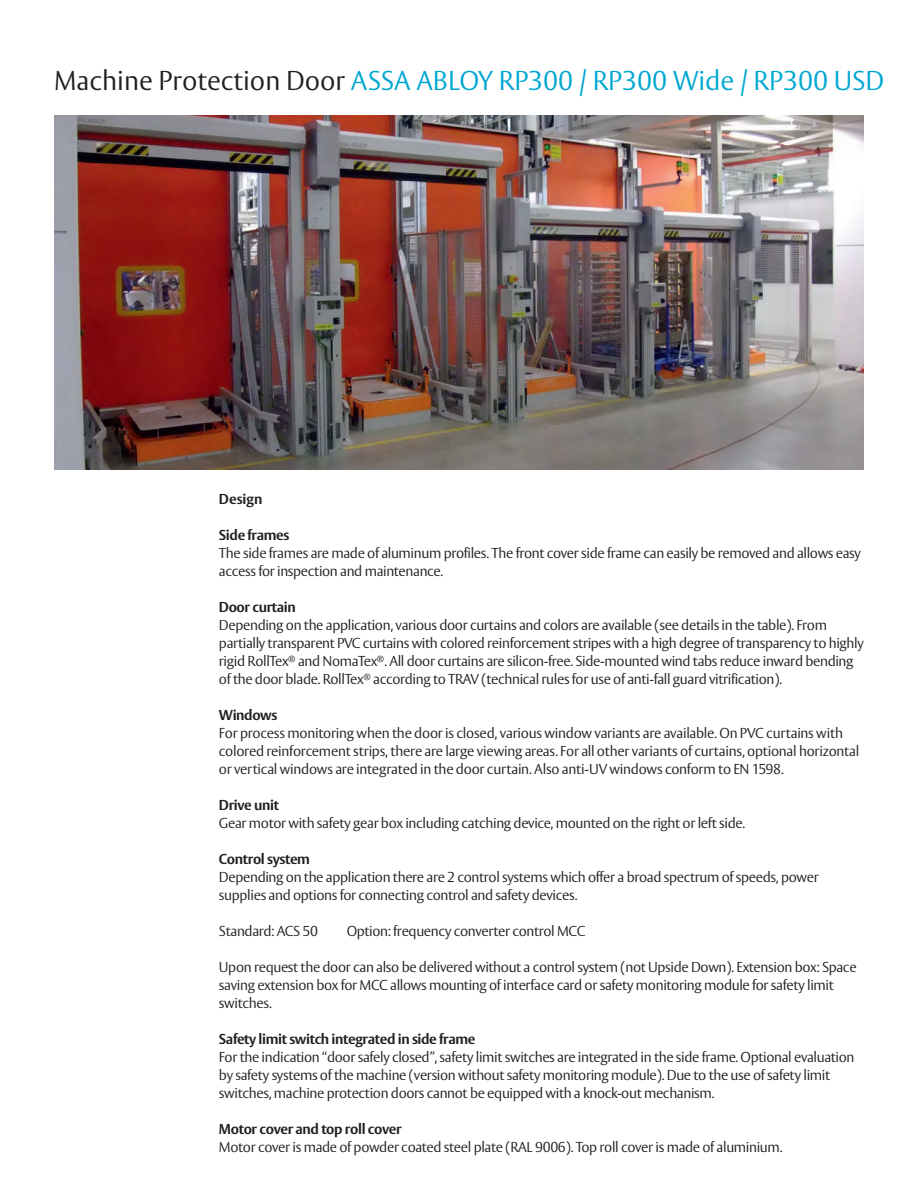
<style>
.page{position:relative;width:918px;height:1188px;background:#fff}
.page>*{position:absolute;margin:0;border:0;box-sizing:border-box;transform-origin:0 0}
.t1{font:300 27px "ASSA Vesta";color:#00a7d1}
.t2{font:300 14.25px/18px "ASSA Vesta";letter-spacing:-.025em;color:#231f20}
.t3{font:700 14.25px "ASSA Vesta";letter-spacing:-.025em;color:#231f20}
.s1{color:#231f20}
</style>
<div class="page">
<img style="left:54px;top:116px;width:810px;height:354px">
<h1 class="t1" style="left:54px;top:64px;width:832px"><span class="s1">Machine Protection Door</span> ASSA ABLOY RP300 / RP300 Wide / RP300 USD</h1>
<p class="t3" style="left:219px;top:490px;width:45px">Design</p>
<p class="t3" style="left:219px;top:526px;width:72px">Side frames</p>
<p class="t2" style="left:219px;top:545px;width:644px">The side frames are made of aluminum profiles. The front cover side frame can easily be removed and allows easy access for inspection and maintenance.</p>
<p class="t3" style="left:219px;top:598px;width:78px">Door curtain</p>
<p class="t2" style="left:219px;top:617px;width:646px">Depending on the application, various door curtains and colors are available (see details in the table). From partially transparent PVC curtains with colored reinforcement stripes with a high degree of transparency to highly rigid RollTex<sup>®</sup> and NomaTex<sup>®</sup>. All door curtains are silicon-free. Side-mounted wind tabs reduce inward bending of the door blade. RollTex<sup>®</sup> according to TRAV (technical rules for use of anti-fall guard vitrification).</p>
<p class="t3" style="left:219px;top:706px;width:60px">Windows</p>
<p class="t2" style="left:219px;top:725px;width:642px">For process monitoring when the door is closed, various window variants are available. On PVC curtains with colored reinforcement strips, there are large viewing areas. For all other variants of curtains, optional horizontal or vertical windows are integrated in the door curtain. Also anti-UV windows conform to EN 1598.</p>
<p class="t3" style="left:219px;top:796px;width:62px">Drive unit</p>
<p class="t2" style="left:219px;top:815px;width:528px">Gear motor with safety gear box including catching device, mounted on the right or left side.</p>
<p class="t3" style="left:219px;top:850px;width:93px">Control system</p>
<p class="t2" style="left:219px;top:869px;width:601px">Depending on the application there are 2 control systems which offer a broad spectrum of speeds, power supplies and options for connecting control and safety devices.</p>
<p class="t2" style="left:219px;top:923px;width:101px">Standard: ACS 50</p>
<p class="t2" style="left:347px;top:923px;width:240px">Option: frequency converter control MCC</p>
<p class="t2" style="left:219px;top:959px;width:639px">Upon request the door can also be delivered without a control system (not Upside Down). Extension box: Space saving extension box for MCC allows mounting of interface card or safety monitoring module for safety limit switches.</p>
<p class="t3" style="left:219px;top:1030px;width:258px">Safety limit switch integrated in side frame</p>
<p class="t2" style="left:219px;top:1049px;width:637px">For the indication “door safely closed”, safety limit switches are integrated in the side frame. Optional evaluation by safety systems of the machine (version without safety monitoring module). Due to the use of safety limit switches, machine protection doors cannot be equipped with a knock-out mechanism.</p>
<p class="t3" style="left:219px;top:1120px;width:184px">Motor cover and top roll cover</p>
<p class="t2" style="left:219px;top:1139px;width:565px">Motor cover is made of powder coated steel plate (RAL 9006). Top roll cover is made of aluminium.</p>
</div>
